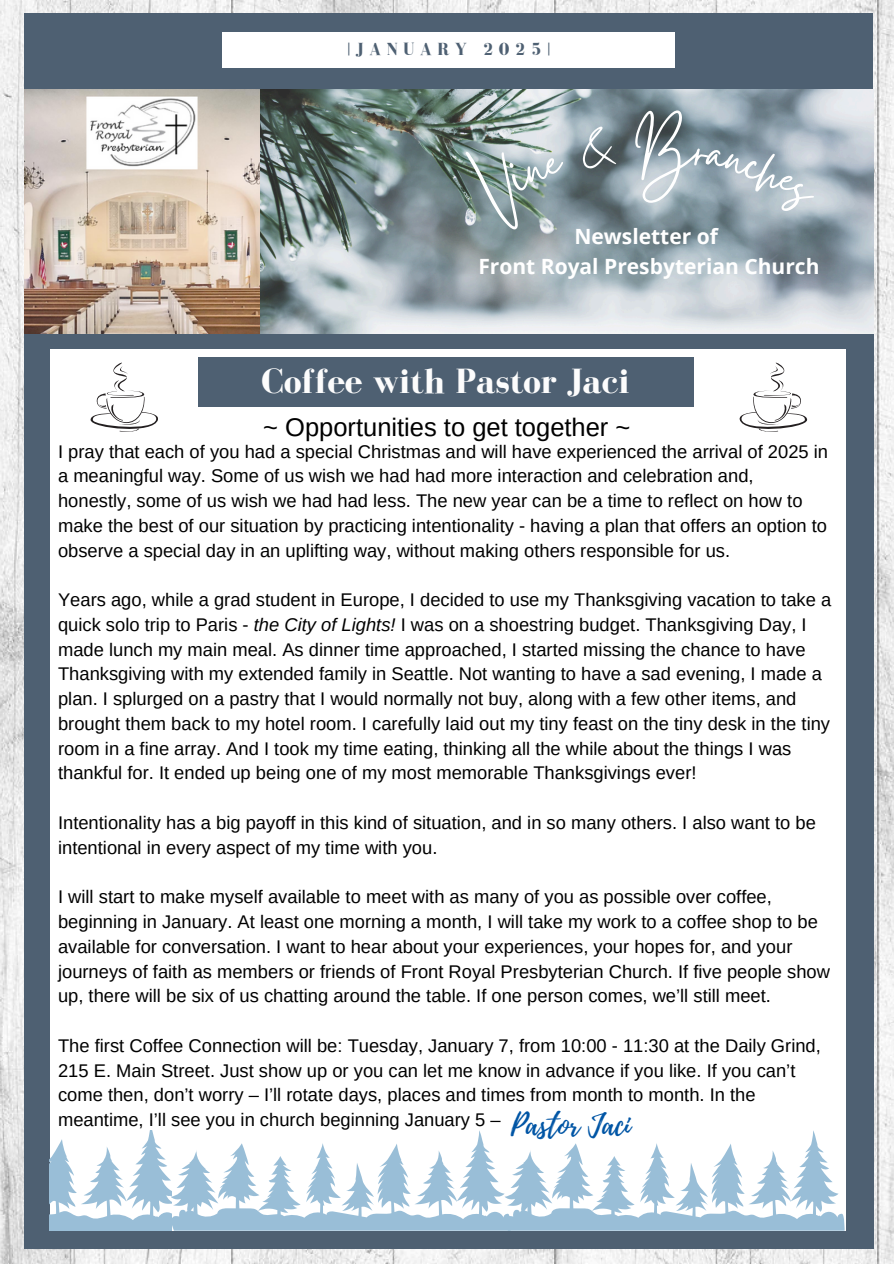
<style>
.page{position:relative;width:894px;height:1264px;background:#fff}
.page>*{position:absolute;margin:0;border:0;box-sizing:border-box;transform-origin:0 0}
.t1{font:700 36px "Bodoni FLF";color:#fcfcfc}
.t2{font:30px "Playlist Script";color:#0055a5}
.t3{font:25.5px "Arimo";color:#000}
.t4{font:700 21px/29.2px "Open Sans";color:#fff;text-align:center}
.t5{font:18.3px/24.8px "Arimo";color:#000}
.t6{font:700 18px "Bodoni FLF";letter-spacing:.3em;color:#4e6072}
.s1{font-style:italic}
</style>
<div class="page">
<img style="left:0;top:0;width:893px;height:1263px">
<div style="left:24px;top:13px;width:848px;height:77px;background:#4e6072"></div>
<div style="left:223px;top:32px;width:451px;height:36px;background:#fff"></div>
<div style="left:24px;top:334px;width:849px;height:914px;background:#4e6072"></div>
<div style="left:51px;top:349px;width:794px;height:881px;background:#fff"></div>
<img style="left:24px;top:89px;width:236px;height:244px">
<div style="left:197px;top:357px;width:496px;height:50px;background:#4e6072"></div>
<img style="left:260px;top:89px;width:613px;height:244px">
<svg style="left:91px;top:362px;width:66px;height:69px"></svg>
<svg style="left:739px;top:362px;width:67px;height:69px"></svg>
<svg style="left:49px;top:1130px;width:795px;height:100px"></svg>
<svg style="left:464px;top:136px;width:101px;height:97px;background:#8da0a1"></svg>
<svg style="left:577px;top:125px;width:39px;height:44px;background:#6f7e84"></svg>
<svg style="left:632px;top:107px;width:184px;height:113px;background:#93a4ad"></svg>
<p class="t6" style="left:347px;top:39px;width:205px">|JANUARY 2025|</p>
<p class="t4" style="left:478px;top:222px;width:342px">Newsletter of<br>Front Royal Presbyterian Church</p>
<p class="t1" style="left:261px;top:362px;width:369px">Coffee with Pastor Jaci</p>
<p class="t3" style="left:263px;top:412px;width:368px">~ Opportunities to get together ~</p>
<p class="t5" style="left:58px;top:439px;width:771px">I pray that each of you had a special Christmas and will have experienced the arrival of 2025 in a meaningful way. Some of us wish we had had more interaction and celebration and, honestly, some of us wish we had had less. The new year can be a time to reflect on how to make the best of our situation by practicing intentionality - having a plan that offers an option to observe a special day in an uplifting way, without making others responsible for us.</p>
<h6 class="t5" style="left:58px;top:587px;width:774px">Years ago, while a grad student in Europe, I decided to use my Thanksgiving vacation to take a quick solo trip to Paris - <span class="s1">the City of Lights!</span> I was on a shoestring budget. Thanksgiving Day, I made lunch my main meal. As dinner time approached, I started missing the chance to have Thanksgiving with my extended family in Seattle. Not wanting to have a sad evening, I made a plan. I splurged on a pastry that I would normally not buy, along with a few other items, and brought them back to my hotel room. I carefully laid out my tiny feast on the tiny desk in the tiny room in a fine array. And I took my time eating, thinking all the while about the things I was thankful for. It ended up being one of my most memorable Thanksgivings ever!</h6>
<p class="t5" style="left:58px;top:810px;width:759px">Intentionality has a big payoff in this kind of situation, and in so many others. I also want to be intentional in every aspect of my time with you.</p>
<p class="t5" style="left:58px;top:884px;width:773px">I will start to make myself available to meet with as many of you as possible over coffee, beginning in January. At least one morning a month, I will take my work to a coffee shop to be available for conversation. I want to hear about your experiences, your hopes for, and your journeys of faith as members or friends of Front Royal Presbyterian Church. If five people show up, there will be six of us chatting around the table. If one person comes, we’ll still meet.</p>
<h1 class="t5" style="left:58px;top:1033px;width:764px">The first Coffee Connection will be: Tuesday, January 7, from 10:00 - 11:30 at the Daily Grind, 215 E. Main Street. Just show up or you can let me know in advance if you like. If you can’t come then, don’t worry – I’ll rotate days, places and times from month to month. In the meantime, I’ll see you in church beginning January 5 –</h1>
<p class="t2" style="left:510px;top:1103px;width:121px">Pastor Jaci</p>
</div>
